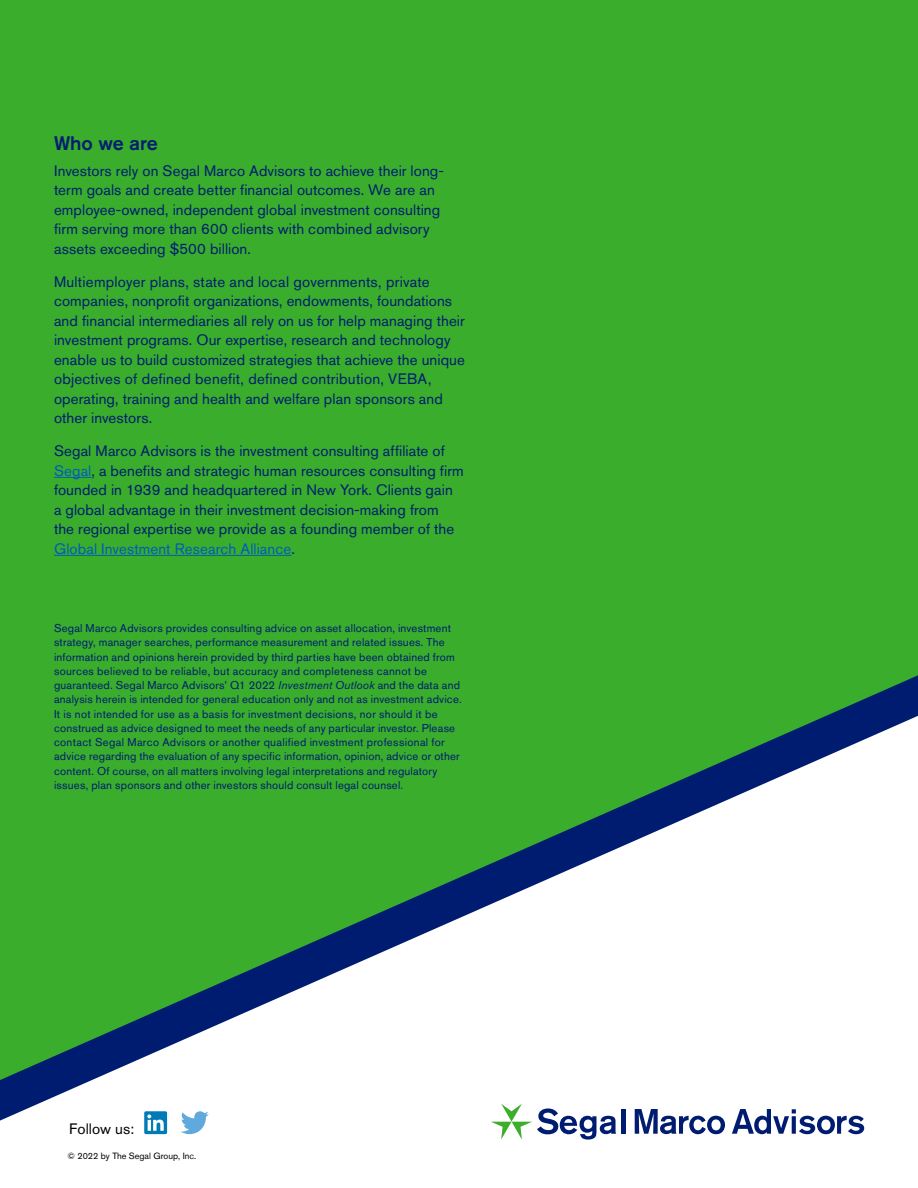
<style>
.page{position:relative;width:918px;height:1188px;background:#3aad2c}
.page>*{position:absolute;margin:0;border:0;box-sizing:border-box;transform-origin:0 0}
.t1{font:500 19.5px "Akzidenz Grotesk BE";letter-spacing:-.005em;color:#001c71}
.t2{font:15px/19.5px "Akzidenz Grotesk BE";letter-spacing:.01em;color:#001c71}
.t3{font:15px "Akzidenz Grotesk BE";letter-spacing:.005em;color:#000}
.t4{font:11.25px/14.2px "Akzidenz Grotesk BE";letter-spacing:.02em;color:#001c71}
.t5{font:9px "Akzidenz Grotesk BE";color:#000}
.s1{color:#005cb9}
.s2{font-style:italic}
</style>
<div class="page">
<svg style="left:826px;top:675px;width:92px;height:41px"></svg>
<svg style="left:0;top:716px;width:918px;height:472px;fill:#fff"></svg>
<svg style="left:635px;top:1109px;width:90px;height:25px;background:#8d99bf"></svg>
<svg style="left:732px;top:1109px;width:132px;height:25px;background:#98a3c5"></svg>
<hr style="left:621px;top:1109px;width:4px;height:25px;background:#001c71">
<svg style="left:491px;top:1104px;width:125px;height:36px;background:#bccad2"></svg>
<hr style="left:54px;top:477px;width:38px;height:1px;background:#005cb9">
<hr style="left:54px;top:555px;width:237px;height:1px;background:#005cb9">
<div style="left:144px;top:1111px;width:23px;height:23px;background:#007bb6;border-radius:2px"></div>
<svg style="left:147px;top:1114px;width:17px;height:17px"></svg>
<svg style="left:181px;top:1111px;width:28px;height:23px"></svg>
<h1 class="t1" style="left:54px;top:131px;width:105px">Who we are</h1>
<p class="t2" style="left:54px;top:161px;width:392px">Investors rely on Segal Marco Advisors to achieve their long&shy;term goals and create better financial outcomes. We are an employee-owned, independent global investment consulting firm serving more than 600 clients with combined advisory assets exceeding $500 billion.</p>
<p class="t2" style="left:54px;top:272px;width:412px">Multiemployer plans, state and local governments, private companies, nonprofit organizations, endowments, foundations and financial intermediaries all rely on us for help managing their investment programs. Our expertise, research and technology enable us to build customized strategies that achieve the unique objectives of defined benefit, defined contribution, VEBA, operating, training and health and welfare plan sponsors and other investors.</p>
<p class="t2" style="left:54px;top:441px;width:411px">Segal Marco Advisors is the investment consulting affiliate of <span class="s1">Segal</span>, a benefits and strategic human resources consulting firm founded in 1939 and headquartered in New York. Clients gain a global advantage in their investment decision-making from<br>the regional expertise we provide as a founding member of the <span class="s1">Global Investment Research Alliance</span>.</p>
<p class="t4" style="left:54px;top:621px;width:409px">Segal Marco Advisors provides consulting advice on asset allocation, investment strategy, manager searches, performance measurement and related issues. The information and opinions herein provided by third parties have been obtained from sources believed to be reliable, but accuracy and completeness cannot be guaranteed. Segal Marco Advisors’ Q1 2022 <span class="s2">Investment Outlook</span> and the data and analysis herein is intended for general education only and not as investment advice.<br>It is not intended for use as a basis for investment decisions, nor should it be construed as advice designed to meet the needs of any particular investor. Please contact Segal Marco Advisors or another qualified investment professional for advice regarding the evaluation of any specific information, opinion, advice or other content. Of course, on all matters involving legal interpretations and regulatory issues, plan sponsors and other investors should consult legal counsel.</p>
<p class="t3" style="left:69px;top:1120px;width:66px">Follow us:</p>
<p class="t5" style="left:67px;top:1151px;width:130px">© 2022 by The Segal Group, Inc.</p>
</div>
